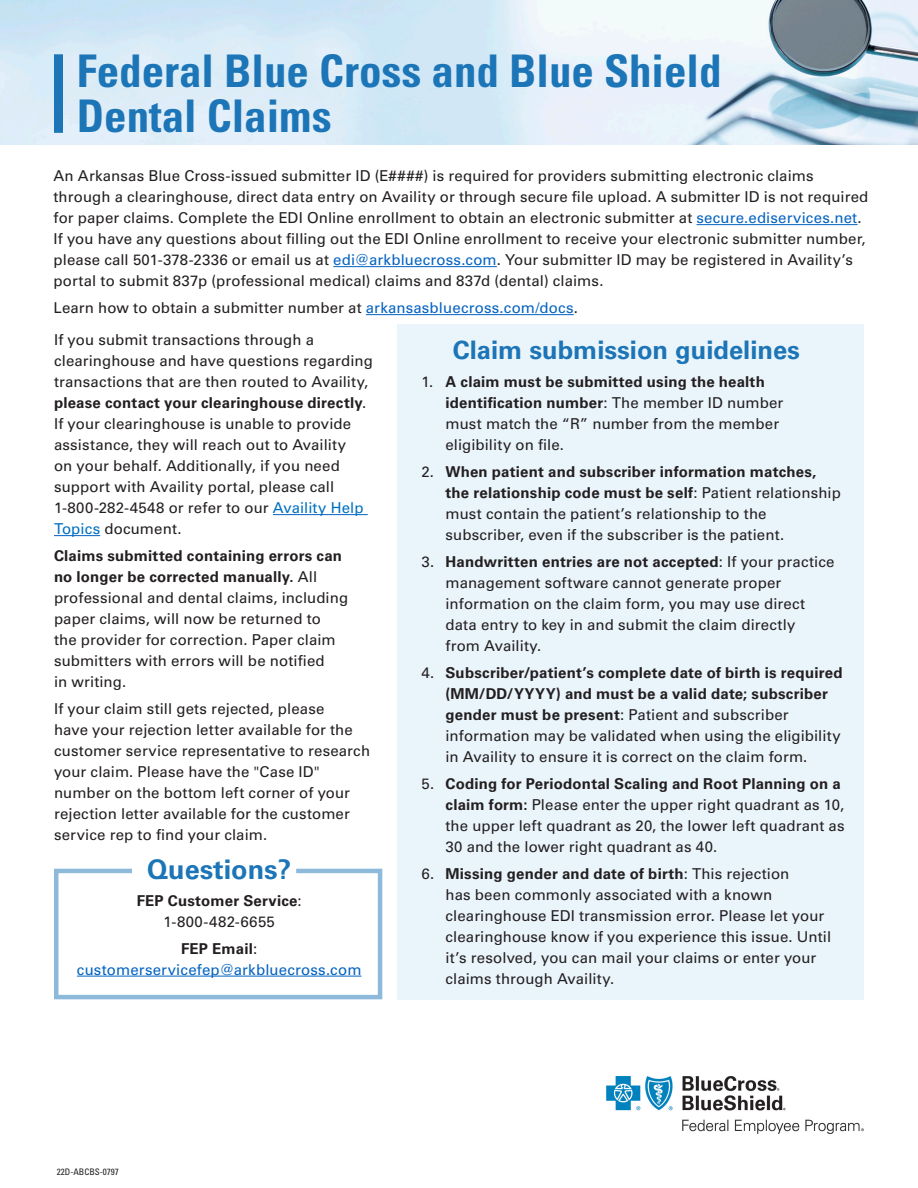
<style>
.page{position:relative;width:918px;height:1188px;background:#fff}
.page>*{position:absolute;margin:0;border:0;box-sizing:border-box;transform-origin:0 0}
.t1{font:700 condensed 45px/45px "Univers LT Pro";color:#1c75b7}
.t2{font:700 27px "Univers LT Pro 65";color:#1c75b7}
.t3{font:700 25.5px "Univers LT Pro 65";color:#1c75b7}
.t4{font:15px/21px "Univers LT Pro 55 Roman";letter-spacing:.005em;color:#231f20}
.t5{font:15px/21px "Univers LT Pro 55 Roman";letter-spacing:.01em;color:#0563c1;text-align:center}
.t6{font:700 15px/21px "Univers LT Pro 65";letter-spacing:.015em;color:#231f20;text-align:center}
.MPI_text{font:condensed 9px "Univers LT Pro";color:#231f20}
.s1{color:#0563c1}
.s2{font-family:"Univers LT Pro 65";font-weight:700}
.s3{color:#0070c0}
.s4{font-family:"Univers LT Pro 55 Roman";font-weight:400}
.s5{font-family:"Univers LT Pro 65";font-weight:700;color:#231f20}
.s6{color:#231f20}
</style>
<div class="page">
<img style="left:0;top:0;width:918px;height:145px">
<hr style="left:697px;top:224px;width:161px;height:1px;background:#0563c1">
<hr style="left:333px;top:266px;width:164px;height:1px;background:#0563c1">
<hr style="left:366px;top:314px;width:208px;height:1px;background:#0563c1">
<img style="left:607px;top:1076px;width:256px;height:58px">
<div style="left:54px;top:54px;width:9px;height:79px;background:#1c75b7"></div>
<div style="left:397px;top:325px;width:467px;height:675px;background:#e9f4fb"></div>
<hr style="left:273px;top:514px;width:95px;height:1px;background:#0563c1">
<hr style="left:54px;top:535px;width:46px;height:1px;background:#0563c1">
<svg style="left:54px;top:868px;width:329px;height:132px"></svg>
<div style="left:132px;top:860px;width:156px;height:42px;background:#fff"></div>
<hr style="left:77px;top:976px;width:285px;height:1px;background:#0563c1">
<h1 class="t1" style="left:77px;top:48px;width:646px">Federal Blue Cross and Blue Shield<br>Dental Claims</h1>
<p class="t4" style="left:54px;top:165px;width:816px">An Arkansas Blue Cross-issued submitter ID (E####) is required for providers submitting electronic claims through a clearinghouse, direct data entry on Availity or through secure file upload. A submitter ID is not required for paper claims. Complete the EDI Online enrollment to obtain an electronic submitter at <span class="s1">secure.ediservices.net</span>.<br>If you have any questions about filling out the EDI Online enrollment to receive your electronic submitter number, please call 501-378-2336 or email us at <span class="s1">edi@arkbluecross.com</span>. Your submitter ID may be registered in Availity’s portal to submit 837p (professional medical) claims and 837d (dental) claims.</p>
<p class="t4" style="left:54px;top:297px;width:526px">Learn how to obtain a submitter number at <span class="s1">arkansasbluecross.com/docs</span>.</p>
<p class="t4" style="left:54px;top:329px;width:321px">If you submit transactions through a clearinghouse and have questions regarding transactions that are then routed to Availity, <span class="s2">please contact your clearinghouse directly</span>.<br>If your clearinghouse is unable to provide assistance, they will reach out to Availity<br>on your behalf. Additionally, if you need support with Availity portal, please call 1-800-282-4548 or refer to our <span class="s3">Availity Help Topics</span> document.</p>
<p class="t4" style="left:54px;top:545px;width:296px"><span class="s2">Claims submitted containing errors can no longer be corrected manually.</span> All professional and dental claims, including paper claims, will now be returned to<br>the provider for correction. Paper claim submitters with errors will be notified<br>in writing.</p>
<p class="t4" style="left:54px;top:698px;width:318px">If your claim still gets rejected, please<br>have your rejection letter available for the customer service representative to research your claim. Please have the "Case ID" number on the bottom left corner of your rejection letter available for the customer service rep to find your claim.</p>
<h2 class="t2" style="left:147px;top:850px;width:146px">Questions?</h2>
<p class="t6" style="left:137px;top:889px;width:167px">FEP Customer Service<span class="s4">:<br>1-800-482-6655</span></p>
<p class="t5" style="left:77px;top:937px;width:286px"><span class="s5">FEP Email</span><span class="s6">: </span>customerservicefep@arkbluecross.com</p>
<h2 class="t3" style="left:453px;top:332px;width:349px">Claim submission guidelines</h2>
<p class="t4" style="left:446px;top:371px;width:339px;text-indent:-24px">1. <span class="s2">A claim must be submitted using the health identification number</span>: The member ID number must match the “R” number from the member eligibility on file.</p>
<p class="t4" style="left:446px;top:461px;width:397px;text-indent:-24px">2. <span class="s2">When patient and subscriber information matches, the relationship code must be self</span>: Patient relationship must contain the patient’s relationship to the subscriber, even if the subscriber is the patient.</p>
<p class="t4" style="left:446px;top:551px;width:391px;text-indent:-24px">3. <span class="s2">Handwritten entries are not accepted</span>: If your practice management software cannot generate proper information on the claim form, you may use direct data entry to key in and submit the claim directly<br>from Availity.</p>
<p class="t4" style="left:446px;top:662px;width:399px;text-indent:-24px">4. <span class="s2">Subscriber/patient’s complete date of birth is required (MM/DD/YYYY) and must be a valid date; subscriber gender must be present</span>: Patient and subscriber information may be validated when using the eligibility in Availity to ensure it is correct on the claim form.</p>
<p class="t4" style="left:446px;top:773px;width:401px;text-indent:-24px">5. <span class="s2">Coding for Periodontal Scaling and Root Planning on a claim form:</span> Please enter the upper right quadrant as 10, the upper left quadrant as 20, the lower left quadrant as 30 and the lower right quadrant as 40.</p>
<p class="t4" style="left:446px;top:863px;width:387px;text-indent:-24px">6. <span class="s2">Missing gender and date of birth</span>: This rejection<br>has been commonly associated with a known clearinghouse EDI transmission error. Please let your clearinghouse know if you experience this issue. Until it’s resolved, you can mail your claims or enter your claims through Availity.</p>
<p class="MPI_text" style="left:57px;top:1166px;width:63px">22D-ABCBS-0797</p>
</div>
